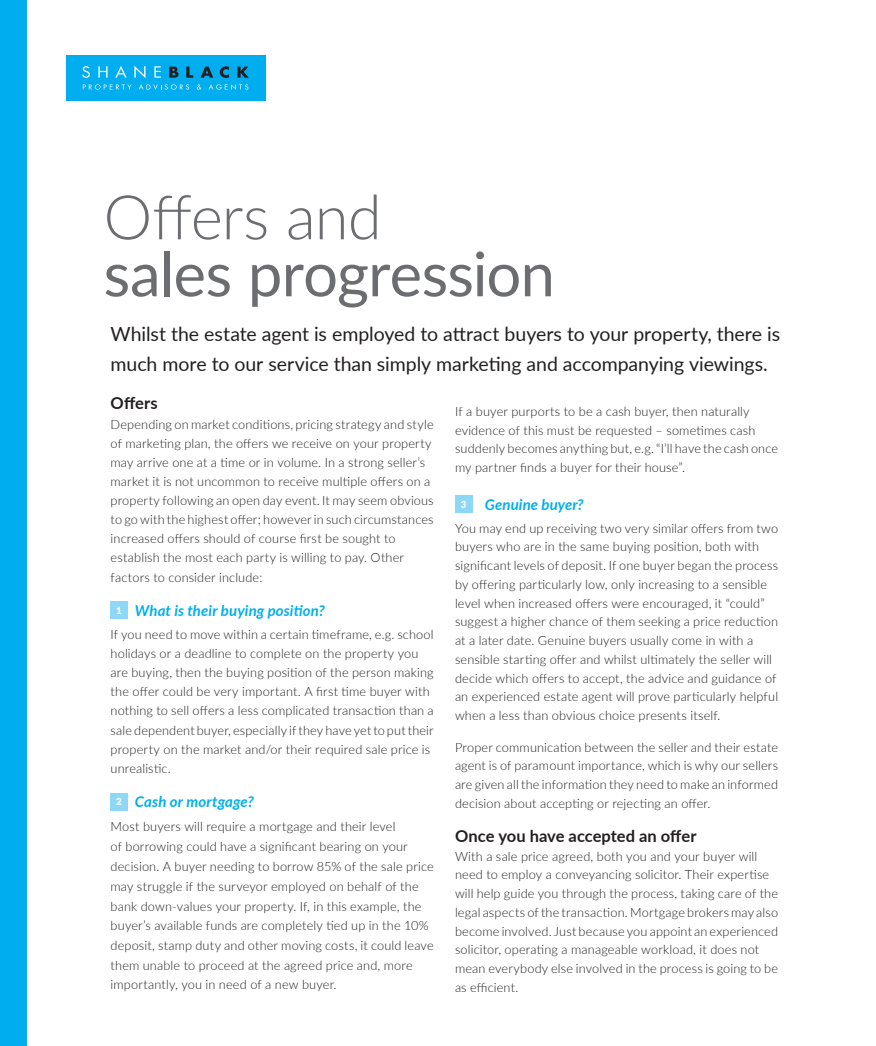
<style>
.page{position:relative;width:876px;height:1046px;background:#fff}
.page>*{position:absolute;margin:0;border:0;box-sizing:border-box;transform-origin:0 0}
.Head{font:61.5px/57px "Lato";letter-spacing:-.015em;color:#6c6d70}
.Intro_Para{font:19.5px/30px "Lato";letter-spacing:-.005em;color:#231f20}
.Main_Subhead{font:700 16.5px "Lato";letter-spacing:.005em;color:#231f20}
.instructions{font:italic 700 15px "Lato";letter-spacing:.005em;color:#00aeef}
.Offers___Sales_body{font:300 12.75px/18.8px "Lato";letter-spacing:.01em;color:#231f20}
.Main_Body{font:300 12.75px/19.8px "Lato";letter-spacing:.01em;color:#231f20}
.Level_Number_Smaller{font:900 9.75px "Lato";color:#fff}
.s1{font-weight:300}
</style>
<div class="page">
<div style="left:0;top:0;width:27px;height:1046px;background:#00aeef"></div>
<div style="left:111px;top:602px;width:17px;height:17px;background:#8dd7f7"></div>
<div style="left:111px;top:793px;width:17px;height:17px;background:#8dd7f7"></div>
<div style="left:455px;top:496px;width:17px;height:17px;background:#8dd7f7"></div>
<div style="left:66px;top:55px;width:200px;height:45px;background:#00aeef"></div>
<svg style="left:82px;top:66px;width:8px;height:12px"></svg>
<svg style="left:98px;top:66px;width:10px;height:12px"></svg>
<svg style="left:115px;top:66px;width:12px;height:12px"></svg>
<svg style="left:134px;top:66px;width:11px;height:12px"></svg>
<svg style="left:154px;top:66px;width:7px;height:12px"></svg>
<svg style="left:169px;top:67px;width:10px;height:11px"></svg>
<svg style="left:186px;top:67px;width:7px;height:11px"></svg>
<svg style="left:201px;top:67px;width:12px;height:11px"></svg>
<svg style="left:220px;top:66px;width:9px;height:12px"></svg>
<svg style="left:237px;top:67px;width:12px;height:11px"></svg>
<svg style="left:83px;top:84px;width:49px;height:6px"></svg>
<svg style="left:139px;top:84px;width:50px;height:6px"></svg>
<svg style="left:197px;top:84px;width:4px;height:6px"></svg>
<svg style="left:209px;top:84px;width:39px;height:6px"></svg>
<p class="Head" style="left:104px;top:186px;width:453px"><span class="s1">Offers and<br></span>sales progression</p>
<p class="Intro_Para" style="left:111px;top:318px;width:671px">Whilst the estate agent is employed to attract buyers to your property, there is much more to our service than simply marketing and accompanying viewings.</p>
<p class="Offers___Sales_body" style="left:455px;top:402px;width:325px">If a buyer purports to be a cash buyer, then naturally evidence of this must be requested – sometimes cash suddenly becomes anything but, e.g. “I’ll have the cash once my partner finds a buyer for their house”.</p>
<p class="Level_Number_Smaller" style="left:461px;top:497px;width:7px">3</p>
<p class="instructions" style="left:485px;top:493px;width:101px">Genuine buyer?</p>
<p class="Offers___Sales_body" style="left:455px;top:518px;width:325px">You may end up receiving two very similar offers from two buyers who are in the same buying position, both with significant levels of deposit. If one buyer began the process by offering particularly low, only increasing to a sensible level when increased offers were encouraged, it “could” suggest a higher chance of them seeking a price reduction at a later date. Genuine buyers usually come in with a sensible starting offer and whilst ultimately the seller will decide which offers to accept, the advice and guidance of an experienced estate agent will prove particularly helpful when a less than obvious choice presents itself.</p>
<p class="Offers___Sales_body" style="left:455px;top:737px;width:325px;text-align:justify">Proper communication between the seller and their estate agent is of paramount importance, which is why our sellers are given all the information they need to make an informed decision about accepting or rejecting an offer.</p>
<p class="Main_Subhead" style="left:455px;top:824px;width:243px">Once you have accepted an offer</p>
<p class="Offers___Sales_body" style="left:455px;top:846px;width:325px">With a sale price agreed, both you and your buyer will need to employ a conveyancing solicitor. Their expertise will help guide you through the process, taking care of the legal aspects of the transaction. Mortgage brokers may also become involved. Just because you appoint an experienced solicitor, operating a manageable workload, it does not mean everybody else involved in the process is going to be as efficient.</p>
<p class="Main_Subhead" style="left:111px;top:391px;width:49px">Offers</p>
<p class="Offers___Sales_body" style="left:111px;top:414px;width:325px">Depending on market conditions, pricing strategy and style of marketing plan, the offers we receive on your property may arrive one at a time or in volume. In a strong seller’s market it is not uncommon to receive multiple offers on a property following an open day event. It may seem obvious to go with the highest offer; however in such circumstances increased offers should of course first be sought to establish the most each party is willing to pay. Other factors to consider include:</p>
<p class="Level_Number_Smaller" style="left:116px;top:603px;width:7px">1</p>
<p class="instructions" style="left:135px;top:599px;width:192px">What is their buying position?</p>
<p class="Offers___Sales_body" style="left:111px;top:624px;width:325px">If you need to move within a certain timeframe, e.g. school holidays or a deadline to complete on the property you are buying, then the buying position of the person making the offer could be very important. A first time buyer with nothing to sell offers a less complicated transaction than a sale dependent buyer, especially if they have yet to put their property on the market and/or their required sale price is unrealistic.</p>
<p class="Level_Number_Smaller" style="left:116px;top:794px;width:7px">2</p>
<p class="instructions" style="left:135px;top:791px;width:121px">Cash or mortgage?</p>
<p class="Main_Body" style="left:111px;top:816px;width:325px">Most buyers will require a mortgage and their level<br>of borrowing could have a significant bearing on your decision. A buyer needing to borrow 85% of the sale price may struggle if the surveyor employed on behalf of the bank down-values your property. If, in this example, the buyer’s available funds are completely tied up in the 10% deposit, stamp duty and other moving costs, it could leave them unable to proceed at the agreed price and, more importantly, you in need of a new buyer.</p>
</div>
